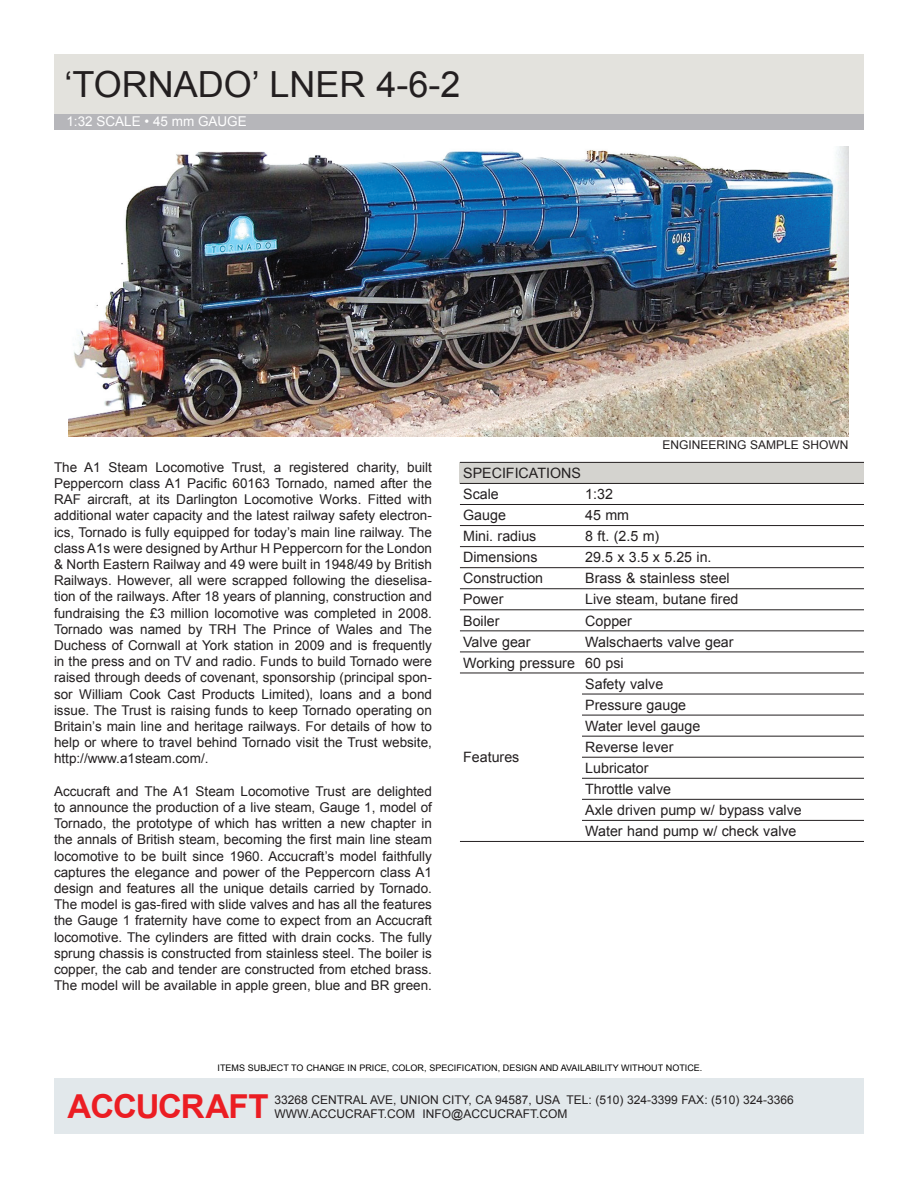
<style>
.page{position:relative;width:918px;height:1188px;background:#fff}
.page>*{position:absolute;margin:0;border:0;box-sizing:border-box;transform-origin:0 0}
.t1{font:36px "Arial";color:#231f20}
.t2{font:700 33px "Arial";letter-spacing:-.035em;color:#eb1d23}
.t3{font:14.25px "Arial";color:#231f20}
.t4{font:13.5px/16.2px "Arial";color:#231f20;text-align:justify}
.t5{font:13.5px "Arial";color:#fff}
.t6{font:12px "Arial";color:#231f20}
.t7{font:9px "Arial";color:#000}
</style>
<div class="page">
<div style="left:54px;top:113px;width:810px;height:17px;background:#b6b6ba"></div>
<div style="left:54px;top:54px;width:810px;height:59px;background:#e3e2dd"></div>
<div style="left:54px;top:1079px;width:810px;height:55px;background:#e2e8eb"></div>
<div style="left:460px;top:462px;width:404px;height:21px;background:#d4d3cf"></div>
<hr style="left:460px;top:462px;width:122px;height:1px;background:#231f20">
<hr style="left:582px;top:462px;width:282px;height:1px;background:#231f20">
<hr style="left:460px;top:483px;width:122px;height:1px;background:#231f20">
<hr style="left:582px;top:483px;width:282px;height:1px;background:#231f20">
<hr style="left:460px;top:504px;width:122px;height:1px;background:#231f20">
<hr style="left:582px;top:504px;width:282px;height:1px;background:#231f20">
<hr style="left:460px;top:525px;width:122px;height:1px;background:#231f20">
<hr style="left:582px;top:525px;width:282px;height:1px;background:#231f20">
<hr style="left:460px;top:546px;width:122px;height:1px;background:#231f20">
<hr style="left:582px;top:546px;width:282px;height:1px;background:#231f20">
<hr style="left:460px;top:567px;width:122px;height:1px;background:#231f20">
<hr style="left:582px;top:567px;width:282px;height:1px;background:#231f20">
<hr style="left:460px;top:588px;width:122px;height:1px;background:#231f20">
<hr style="left:582px;top:588px;width:282px;height:1px;background:#231f20">
<hr style="left:460px;top:609px;width:122px;height:1px;background:#231f20">
<hr style="left:582px;top:609px;width:282px;height:1px;background:#231f20">
<hr style="left:460px;top:630px;width:122px;height:1px;background:#231f20">
<hr style="left:582px;top:630px;width:282px;height:1px;background:#231f20">
<hr style="left:460px;top:652px;width:122px;height:1px;background:#231f20">
<hr style="left:582px;top:652px;width:282px;height:1px;background:#231f20">
<hr style="left:460px;top:673px;width:122px;height:1px;background:#231f20">
<hr style="left:460px;top:841px;width:122px;height:1px;background:#231f20">
<hr style="left:582px;top:673px;width:282px;height:1px;background:#231f20">
<hr style="left:582px;top:694px;width:282px;height:1px;background:#231f20">
<hr style="left:582px;top:715px;width:282px;height:1px;background:#231f20">
<hr style="left:582px;top:736px;width:282px;height:1px;background:#231f20">
<hr style="left:582px;top:757px;width:282px;height:1px;background:#231f20">
<hr style="left:582px;top:778px;width:282px;height:1px;background:#231f20">
<hr style="left:582px;top:799px;width:282px;height:1px;background:#231f20">
<hr style="left:582px;top:820px;width:282px;height:1px;background:#231f20">
<hr style="left:582px;top:841px;width:282px;height:1px;background:#231f20">
<img style="left:68px;top:147px;width:780px;height:290px">
<h1 class="t1" style="left:64px;top:61px;width:398px">‘TORNADO’ LNER 4-6-2</h1>
<p class="t5" style="left:66px;top:113px;width:182px">1:32 SCALE • 45 mm GAUGE</p>
<p class="t6" style="left:662px;top:437px;width:188px">ENGINEERING SAMPLE SHOWN</p>
<p class="t4" style="left:54px;top:459px;width:380px">The A1 Steam Locomotive Trust, a registered charity, built Peppercorn class A1 Pacific 60163 Tornado, named after the RAF aircraft, at its Darlington Locomotive Works. Fitted with additional water capacity and the latest railway safety electron&shy;ics, Tornado is fully equipped for today’s main line railway. The class A1s were designed by Arthur H Peppercorn for the London &amp; North Eastern Railway and 49 were built in 1948/49 by British Railways. However, all were scrapped following the dieselisa&shy;tion of the railways. After 18 years of planning, construction and fundraising the £3 million locomotive was completed in 2008.<br>Tornado was named by TRH The Prince of Wales and The Duchess of Cornwall at York station in 2009 and is frequently in the press and on TV and radio. Funds to build Tornado were raised through deeds of covenant, sponsorship (principal spon&shy;sor William Cook Cast Products Limited), loans and a bond issue. The Trust is raising funds to keep Tornado operating on Britain’s main line and heritage railways. For details of how to help or where to travel behind Tornado visit the Trust website, http://www.a1steam.com/.</p>
<p class="t4" style="left:54px;top:783px;width:380px">Accucraft and The A1 Steam Locomotive Trust are delighted to announce the production of a live steam, Gauge 1, model of Tornado, the prototype of which has written a new chapter in the annals of British steam, becoming the first main line steam locomotive to be built since 1960. Accucraft’s model faithfully captures the elegance and power of the Peppercorn class A1 design and features all the unique details carried by Tornado.<br>The model is gas-fired with slide valves and has all the features the Gauge 1 fraternity have come to expect from an Accucraft locomotive. The cylinders are fitted with drain cocks. The fully sprung chassis is constructed from stainless steel. The boiler is copper, the cab and tender are constructed from etched brass.<br>The model will be available in apple green, blue and BR green.</p>
<p class="t3" style="left:463px;top:464px;width:119px">SPECIFICATIONS</p>
<p class="t3" style="left:463px;top:485px;width:37px">Scale</p>
<p class="t3" style="left:585px;top:485px;width:29px">1:32</p>
<p class="t3" style="left:463px;top:506px;width:44px">Gauge</p>
<p class="t3" style="left:585px;top:506px;width:45px">45 mm</p>
<p class="t3" style="left:463px;top:527px;width:75px">Mini. radius</p>
<p class="t3" style="left:585px;top:527px;width:76px">8 ft. (2.5 m)</p>
<p class="t3" style="left:463px;top:548px;width:76px">Dimensions</p>
<p class="t3" style="left:585px;top:548px;width:128px">29.5 x 3.5 x 5.25 in.</p>
<p class="t3" style="left:463px;top:569px;width:81px">Construction</p>
<p class="t3" style="left:585px;top:569px;width:146px">Brass &amp; stainless steel</p>
<p class="t3" style="left:463px;top:590px;width:42px">Power</p>
<p class="t3" style="left:585px;top:590px;width:155px">Live steam, butane fired</p>
<p class="t3" style="left:463px;top:611px;width:38px">Boiler</p>
<p class="t3" style="left:585px;top:611px;width:48px">Copper</p>
<p class="t3" style="left:463px;top:632px;width:69px">Valve gear</p>
<p class="t3" style="left:585px;top:632px;width:150px">Walschaerts valve gear</p>
<p class="t3" style="left:463px;top:653px;width:113px">Working pressure</p>
<p class="t3" style="left:585px;top:653px;width:40px">60 psi</p>
<p class="t3" style="left:463px;top:748px;width:58px">Features</p>
<p class="t3" style="left:585px;top:674px;width:80px">Safety valve</p>
<p class="t3" style="left:585px;top:695px;width:102px">Pressure gauge</p>
<p class="t3" style="left:585px;top:716px;width:117px">Water level gauge</p>
<p class="t3" style="left:585px;top:738px;width:90px">Reverse lever</p>
<p class="t3" style="left:585px;top:759px;width:65px">Lubricator</p>
<p class="t3" style="left:585px;top:780px;width:87px">Throttle valve</p>
<p class="t3" style="left:585px;top:801px;width:218px">Axle driven pump w/ bypass valve</p>
<p class="t3" style="left:585px;top:822px;width:213px">Water hand pump w/ check valve</p>
<p class="t7" style="left:218px;top:1062px;width:486px">ITEMS SUBJECT TO CHANGE IN PRICE, COLOR, SPECIFICATION, DESIGN AND AVAILABILITY WITHOUT NOTICE.</p>
<h2 class="t2" style="left:68px;top:1085px;width:203px">ACCUCRAFT</h2>
<p class="t6" style="left:275px;top:1091px;width:521px">33268 CENTRAL AVE, UNION CITY, CA 94587, USA TEL: (510) 324-3399 FAX: (510) 324-3366</p>
<p class="t6" style="left:275px;top:1106px;width:294px">WWW.ACCUCRAFT.COM INFO@ACCUCRAFT.COM</p>
</div>
